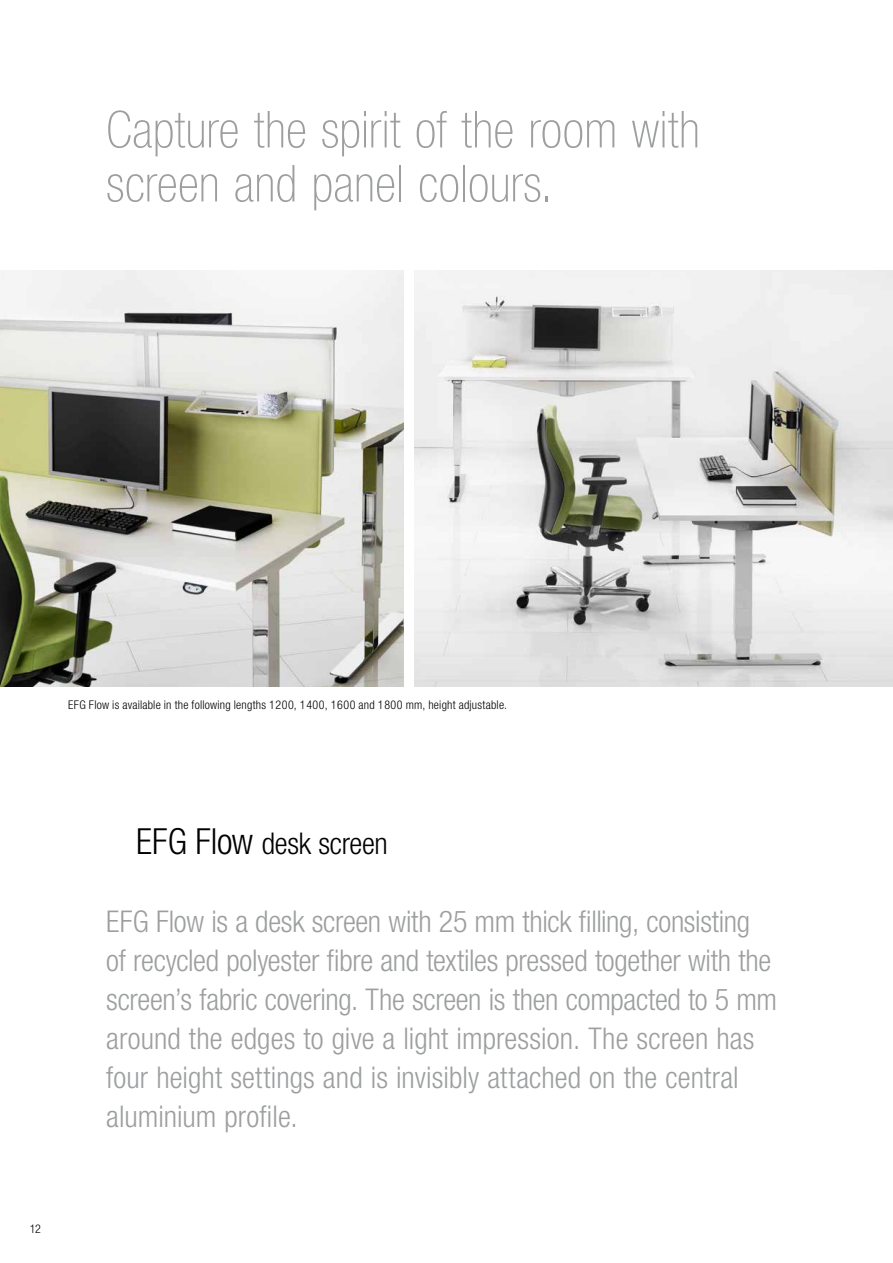
<style>
.page{position:relative;width:893px;height:1263px;background:#fff}
.page>*{position:absolute;margin:0;border:0;box-sizing:border-box;transform-origin:0 0}
.t1{font:100 condensed 51px/54px "Helvetica Neue";letter-spacing:.005em;color:#9c9e9f}
.t2{font:300 condensed 30px/39px "Helvetica Neue";letter-spacing:-.005em;color:#9c9e9f}
.t3{font:300 condensed 30px "Helvetica Neue";letter-spacing:-.01em;color:#000}
.t4{font:300 condensed 12px "Helvetica Neue";letter-spacing:.015em;color:#000}
.t5{font:300 condensed 12px "Helvetica Neue";color:#000}
.s1{font-size:36px}
</style>
<div class="page">
<img style="left:415px;top:270px;width:478px;height:417px">
<img style="left:0;top:270px;width:404px;height:417px">
<h1 class="t1" style="left:106px;top:102px;width:595px">Capture the spirit of the room with screen and panel colours.</h1>
<p class="t4" style="left:68px;top:698px;width:441px">EFG Flow is available in the following lengths 1 200, 1 400, 1 600 and 1 800 mm, height adjustable.</p>
<p class="t5" style="left:30px;top:1222px;width:13px">12</p>
<p class="t3" style="left:136px;top:826px;width:253px"><span class="s1">EFG Flow</span> desk screen</p>
<p class="t2" style="left:106px;top:901px;width:672px">EFG Flow is a desk screen with 25 mm thick filling, consisting of recycled polyester fibre and textiles pressed together with the screen’s fabric covering. The screen is then compacted to 5 mm around the edges to give a light impression. The screen has four height settings and is invisibly attached on the central aluminium profile.</p>
</div>
